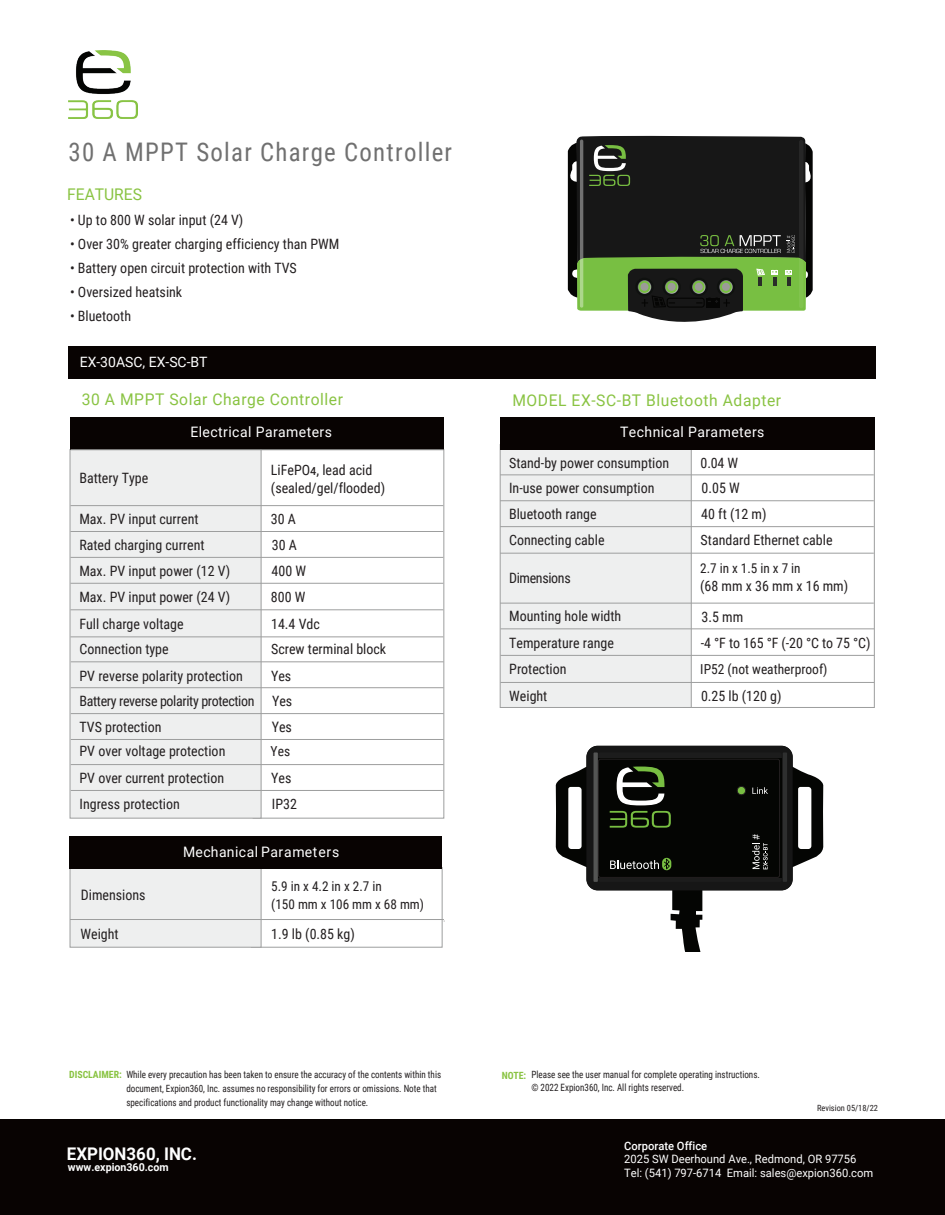
<style>
.page{position:relative;width:945px;height:1215px;background:#fff}
.page>*{position:absolute;margin:0;border:0;box-sizing:border-box;transform-origin:0 0}
.t1{font:25.65px "Roboto Condensed";letter-spacing:.05em;color:#707070}
.t2{font:700 17.4px "Roboto";color:#fff}
.t3{font:16.05px "Roboto";letter-spacing:.035em;color:#89c342}
.t4{font:16.05px "Roboto";color:#89c342}
.t5{font:14.4px "Roboto";letter-spacing:.03em;color:#fff}
.t6{font:14.4px "Roboto Condensed";color:#231f20}
.t7{font:14.25px/26.4px "Roboto Condensed";color:#231f20}
.t8{font:14.25px "Roboto";color:#fff}
.t9{font:14.25px "Roboto Condensed";letter-spacing:-.025em;color:#231f20}
.t10{font:13.8px "Roboto Condensed";color:#231f20}
.t11{font:13.5px/18px "Roboto Condensed";color:#231f20}
.t12{font:11.55px/13.6px "Roboto";color:#fff}
.t13{font:500 11.55px "Roboto";color:#fff}
.t14{font:700 10.95px "Roboto";color:#fff}
.t15{font:10.05px "Roboto Condensed";color:#231f20;scale:.9 1}
.t16{font:9.9px/13.8px "Roboto Condensed";color:#231f20;scale:.91 1}
.t17{font:700 9.9px "Roboto Condensed";color:#89c342}
.t18{font:8.55px "Roboto Condensed";color:#231f20}
</style>
<div class="page">
<div style="left:68px;top:346px;width:808px;height:33px;background:#080302"></div>
<div style="left:0;top:1120px;width:945px;height:95px;background:#080302"></div>
<img style="left:69px;top:50px;width:68px;height:69px">
<svg style="left:567px;top:135px;width:246px;height:187px;background:#3b4732"></svg>
<div style="left:70px;top:449px;width:191px;height:369px;background:#eeefef;border:1px solid #9d9e9e"></div>
<div style="left:70px;top:417px;width:374px;height:33px;background:#080302"></div>
<hr style="left:70px;top:505px;width:373px;height:1px;background:#9d9e9e">
<hr style="left:70px;top:531px;width:373px;height:1px;background:#9d9e9e">
<hr style="left:70px;top:557px;width:373px;height:1px;background:#9d9e9e">
<hr style="left:70px;top:583px;width:373px;height:1px;background:#9d9e9e">
<hr style="left:70px;top:610px;width:373px;height:1px;background:#9d9e9e">
<hr style="left:70px;top:637px;width:373px;height:1px;background:#9d9e9e">
<hr style="left:70px;top:449px;width:191px;height:1px;background:#9d9e9e">
<hr style="left:261px;top:449px;width:183px;height:1px;background:#9d9e9e">
<div style="left:70px;top:867px;width:191px;height:80px;background:#eeefef;border:1px solid #9d9e9e"></div>
<div style="left:69px;top:836px;width:373px;height:33px;background:#080302"></div>
<hr style="left:70px;top:919px;width:374px;height:1px;background:#9d9e9e">
<hr style="left:71px;top:662px;width:373px;height:1px;background:#9d9e9e">
<hr style="left:71px;top:687px;width:373px;height:1px;background:#9d9e9e">
<hr style="left:71px;top:713px;width:373px;height:1px;background:#9d9e9e">
<hr style="left:71px;top:739px;width:373px;height:1px;background:#9d9e9e">
<hr style="left:71px;top:764px;width:373px;height:1px;background:#9d9e9e">
<hr style="left:71px;top:790px;width:373px;height:1px;background:#9d9e9e">
<svg style="left:555px;top:746px;width:269px;height:206px"></svg>
<div style="left:586px;top:746px;width:207px;height:144px;background:#161616;border-radius:11px"></div>
<svg style="left:598px;top:752px;width:184px;height:130px"></svg>
<hr style="left:594px;top:752px;width:4px;height:130px;background:#545554">
<hr style="left:783px;top:752px;width:4px;height:130px;background:#2e2f2f">
<svg style="left:598px;top:759px;width:182px;height:119px;background:#12150f"></svg>
<div style="left:500px;top:444px;width:191px;height:264px;background:#eeefef;border:1px solid #9d9e9e"></div>
<div style="left:500px;top:417px;width:374px;height:33px;background:#080302"></div>
<hr style="left:500px;top:475px;width:374px;height:1px;background:#9d9e9e">
<hr style="left:500px;top:500px;width:374px;height:1px;background:#9d9e9e">
<hr style="left:500px;top:526px;width:374px;height:1px;background:#9d9e9e">
<hr style="left:500px;top:553px;width:374px;height:1px;background:#9d9e9e">
<hr style="left:500px;top:603px;width:374px;height:1px;background:#9d9e9e">
<hr style="left:500px;top:629px;width:374px;height:1px;background:#9d9e9e">
<hr style="left:500px;top:655px;width:374px;height:1px;background:#9d9e9e">
<hr style="left:500px;top:682px;width:374px;height:1px;background:#9d9e9e">
<h1 class="t1" style="left:68px;top:134px;width:385px">30 A MPPT Solar Charge Controller</h1>
<p class="t4" style="left:67px;top:183px;width:76px">FEATURES</p>
<p class="t7" style="left:70px;top:206px;width:175px">• Up to 800 W solar input (24 V)</p>
<p class="t7" style="left:70px;top:230px;width:271px">• Over 30% greater charging efficiency than PWM</p>
<p class="t7" style="left:70px;top:254px;width:228px">• Battery open circuit protection with TVS</p>
<p class="t7" style="left:70px;top:278px;width:114px">• Oversized heatsink</p>
<p class="t7" style="left:70px;top:302px;width:63px">• Bluetooth</p>
<p class="t8" style="left:80px;top:352px;width:129px">EX-30ASC, EX-SC-BT</p>
<p class="t3" style="left:82px;top:388px;width:263px">30 A MPPT Solar Charge Controller</p>
<p class="t5" style="left:190px;top:422px;width:143px">Electrical Parameters</p>
<p class="t7" style="left:79px;top:464px;width:70px">Battery Type</p>
<p class="t7" style="left:271px;top:460px;width:116px;line-height:18px">LiFePO4, lead acid (sealed/gel/flooded)</p>
<p class="t7" style="left:79px;top:506px;width:152px">Max. PV input current<br>Rated charging current<br>Max. PV input power (12 V)<br>Max. PV input power (24 V)<br>Full charge voltage</p>
<p class="t5" style="left:192px;top:424px;width:126px">Output Par meters</p>
<p class="t7" style="left:271px;top:506px;width:27px;line-height:25.8px">30 A<br>30 A</p>
<p class="t6" style="left:272px;top:561px;width:36px">400 W</p>
<p class="t7" style="left:271px;top:583px;width:36px">800 W</p>
<p class="t7" style="left:271px;top:611px;width:50px">14.4 Vdc</p>
<p class="t7" style="left:80px;top:636px;width:91px">Connection type</p>
<p class="t7" style="left:271px;top:636px;width:117px">Screw terminal block</p>
<p class="t7" style="left:80px;top:662px;width:177px;line-height:25.8px">PV reverse polarity protection<br>Battery reverse polarity protection<br>TVS protection</p>
<p class="t7" style="left:80px;top:738px;width:147px;text-align:justify">PV over voltage protection PV over current protection Ingress protection</p>
<p class="t7" style="left:271px;top:662px;width:23px;line-height:25.8px">Yes<br>Yes</p>
<p class="t6" style="left:272px;top:717px;width:22px">Yes</p>
<p class="t10" style="left:271px;top:742px;width:21px">Yes</p>
<p class="t7" style="left:271px;top:764px;width:27px">Yes<br>IP32</p>
<p class="t6" style="left:81px;top:885px;width:66px">Dimensions</p>
<p class="t7" style="left:81px;top:920px;width:40px">Weight</p>
<p class="t5" style="left:183px;top:842px;width:158px">Mechanical Parameters</p>
<p class="t11" style="left:271px;top:876px;width:154px">5.9 in x 4.2 in x 2.7 in<br>(150 mm x 106 mm x 68 mm)</p>
<p class="t7" style="left:271px;top:920px;width:85px">1.9 lb (0.85 kg)</p>
<p class="t3" style="left:512px;top:389px;width:270px">MODEL EX-SC-BT Bluetooth Adapter</p>
<p class="t5" style="left:609px;top:422px;width:45px">MTech</p>
<p class="t5" style="left:621px;top:422px;width:147px">echanical Parameters</p>
<p class="t7" style="left:509px;top:449px;width:162px;line-height:26px">Stand-by power consumption<br>In-use power consumption<br>Bluetooth range<br>Connecting cable</p>
<p class="t9" style="left:509px;top:568px;width:63px">Dimensions</p>
<p class="t7" style="left:701px;top:449px;width:39px">0.04 W</p>
<p class="t6" style="left:702px;top:478px;width:40px">0.05 W</p>
<p class="t7" style="left:701px;top:501px;width:67px">40 ft (12 m)</p>
<p class="t7" style="left:701px;top:527px;width:133px">Standard Ethernet cable</p>
<p class="t11" style="left:700px;top:559px;width:102px">2.7 in x 1.5 in x 7 in</p>
<p class="t7" style="left:700px;top:573px;width:150px">(68 mm x 36 mm x 16 mm)</p>
<p class="t7" style="left:509px;top:603px;width:114px">Mounting hole width<br>Temperature range<br>Protection<br>Weight</p>
<p class="t6" style="left:701px;top:606px;width:43px">3.5 mm</p>
<p class="t7" style="left:701px;top:629px;width:171px">-4 °F to 165 °F (-20 °C to 75 °C)</p>
<p class="t10" style="left:700px;top:660px;width:129px">IP52 (not weatherproof)</p>
<p class="t7" style="left:701px;top:682px;width:82px">0.25 lb (120 g)</p>
<p class="t16" style="left:126px;top:1067px;width:348px">While every precaution has been taken to ensure the accuracy of the contents within this document, Expion360, Inc. assumes no responsibility for errors or omissions. Note that specifications and product functionality may change without notice.</p>
<p class="t17" style="left:69px;top:1067px;width:54px">DISCLAIMER:</p>
<p class="t2" style="left:67px;top:1142px;width:132px">EXPION360, INC.</p>
<p class="t14" style="left:68px;top:1160px;width:102px">www.expion360.com</p>
<p class="t16" style="left:531px;top:1067px;width:253px">Please see the user manual for complete operating instructions.</p>
<p class="t15" style="left:531px;top:1081px;width:171px">© 2022 Expion360, Inc. All rights reserved.</p>
<p class="t17" style="left:502px;top:1068px;width:26px">NOTE:</p>
<p class="t18" style="left:817px;top:1102px;width:62px">Revision 05/18/22</p>
<p class="t13" style="left:624px;top:1137px;width:85px">Corporate Office</p>
<p class="t12" style="left:624px;top:1152px;width:251px">2025 SW Deerhound Ave., Redmond, OR 97756<br>Tel: (541) 797-6714 Email: sales@expion360.com</p>
</div>
